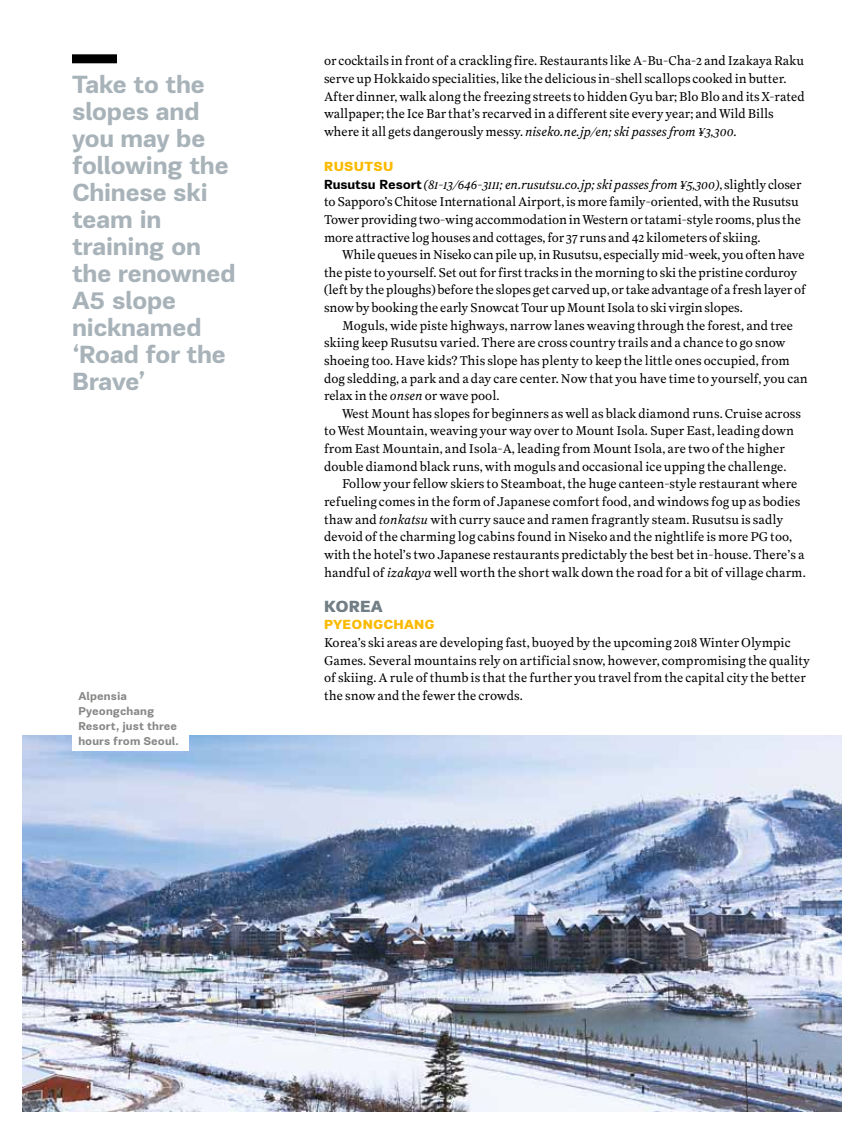
<style>
.page{position:relative;width:864px;height:1134px;background:#fff}
.page>*{position:absolute;margin:0;border:0;box-sizing:border-box;transform-origin:0 0}
.t1{font:700 25.5px/27px "PF Encore Sans Pro";letter-spacing:-.02em;color:#a8b3b9}
.t2{font:900 16.5px "PF Encore Sans Pro";color:#717e85}
.t3{font:13.5px/17.7px "Superior Text";color:#000}
.t4{font:900 13.5px "PF Encore Sans Pro";letter-spacing:.02em;color:#fbba00}
.t5{font:700 11.7px/15px "PF Encore Sans Pro";letter-spacing:.005em;color:#878786}
.s1{font-style:italic}
.s2{font-family:"PF Encore Sans Pro";font-weight:700}
</style>
<div class="page">
<img style="left:22px;top:735px;width:819px;height:377px">
<div style="left:72px;top:54px;width:45px;height:9px;background:#000"></div>
<div style="left:72px;top:669px;width:117px;height:82px;background:#fff"></div>
<h1 class="t1" style="left:72px;top:71px;width:165px">Take to the slopes and you may be following the<br>Chinese ski team in training on the renowned<br>A5 slope nicknamed ‘Road for the<br>Brave’</h1>
<p class="t5" style="left:78px;top:688px;width:102px">Alpensia<br>Pyeongchang<br>Resort, just three hours from Seoul.</p>
<p class="t3" style="left:324px;top:52px;width:482px">or cocktails in front of a crackling fire. Restaurants like A-Bu-Cha-2 and Izakaya Raku serve up Hokkaido specialities, like the delicious in-shell scallops cooked in butter.<br>After dinner, walk along the freezing streets to hidden Gyu bar; Blo Blo and its X-rated wallpaper; the Ice Bar that’s recarved in a different site every year; and Wild Bills where it all gets dangerously messy. <span class="s1">niseko.ne.jp/en; ski passes from ¥3,300.</span></p>
<p class="t4" style="left:324px;top:158px;width:71px">RUSUTSU</p>
<p class="t3" style="left:324px;top:176px;width:479px"><span class="s2">Rusutsu Resort</span> <span class="s1">(81-13/646-3111; en.rusutsu.co.jp; ski passes from ¥5,300)</span>, slightly closer to Sapporo’s Chitose International Airport, is more family-oriented, with the Rusutsu Tower providing two-wing accommodation in Western or tatami-style rooms, plus the more attractive log houses and cottages, for 37 runs and 42 kilometers of skiing.</p>
<p class="t3" style="left:324px;top:246px;width:484px;text-indent:18px">While queues in Niseko can pile up, in Rusutsu, especially mid-week, you often have the piste to yourself. Set out for first tracks in the morning to ski the pristine corduroy (left by the ploughs) before the slopes get carved up, or take advantage of a fresh layer of snow by booking the early Snowcat Tour up Mount Isola to ski virgin slopes.</p>
<p class="t3" style="left:324px;top:317px;width:486px;text-indent:18px">Moguls, wide piste highways, narrow lanes weaving through the forest, and tree skiing keep Rusutsu varied. There are cross country trails and a chance to go snow shoeing too. Have kids? This slope has plenty to keep the little ones occupied, from dog sledding, a park and a day care center. Now that you have time to yourself, you can relax in the <span class="s1">onsen</span> or wave pool.</p>
<p class="t3" style="left:324px;top:405px;width:479px;text-indent:18px">West Mount has slopes for beginners as well as black diamond runs. Cruise across to West Mountain, weaving your way over to Mount Isola. Super East, leading down from East Mountain, and Isola-A, leading from Mount Isola, are two of the higher double diamond black runs, with moguls and occasional ice upping the challenge.</p>
<p class="t3" style="left:324px;top:475px;width:483px;text-indent:18px">Follow your fellow skiers to Steamboat, the huge canteen-style restaurant where refueling comes in the form of Japanese comfort food, and windows fog up as bodies thaw and <span class="s1">tonkatsu</span> with curry sauce and ramen fragrantly steam. Rusutsu is sadly devoid of the charming log cabins found in Niseko and the nightlife is more PG too, with the hotel’s two Japanese restaurants predictably the best bet in-house. There’s a handful of <span class="s1">izakaya</span> well worth the short walk down the road for a bit of village charm.</p>
<p class="t2" style="left:324px;top:595px;width:13px">KOREA</p>
<p class="t4" style="left:324px;top:616px;width:112px">PYEONGCHANG</p>
<p class="t3" style="left:324px;top:634px;width:488px">Korea’s ski areas are developing fast, buoyed by the upcoming 2018 Winter Olympic Games. Several mountains rely on artificial snow, however, compromising the quality of skiing. A rule of thumb is that the further you travel from the capital city the better the snow and the fewer the crowds.</p>
</div>
